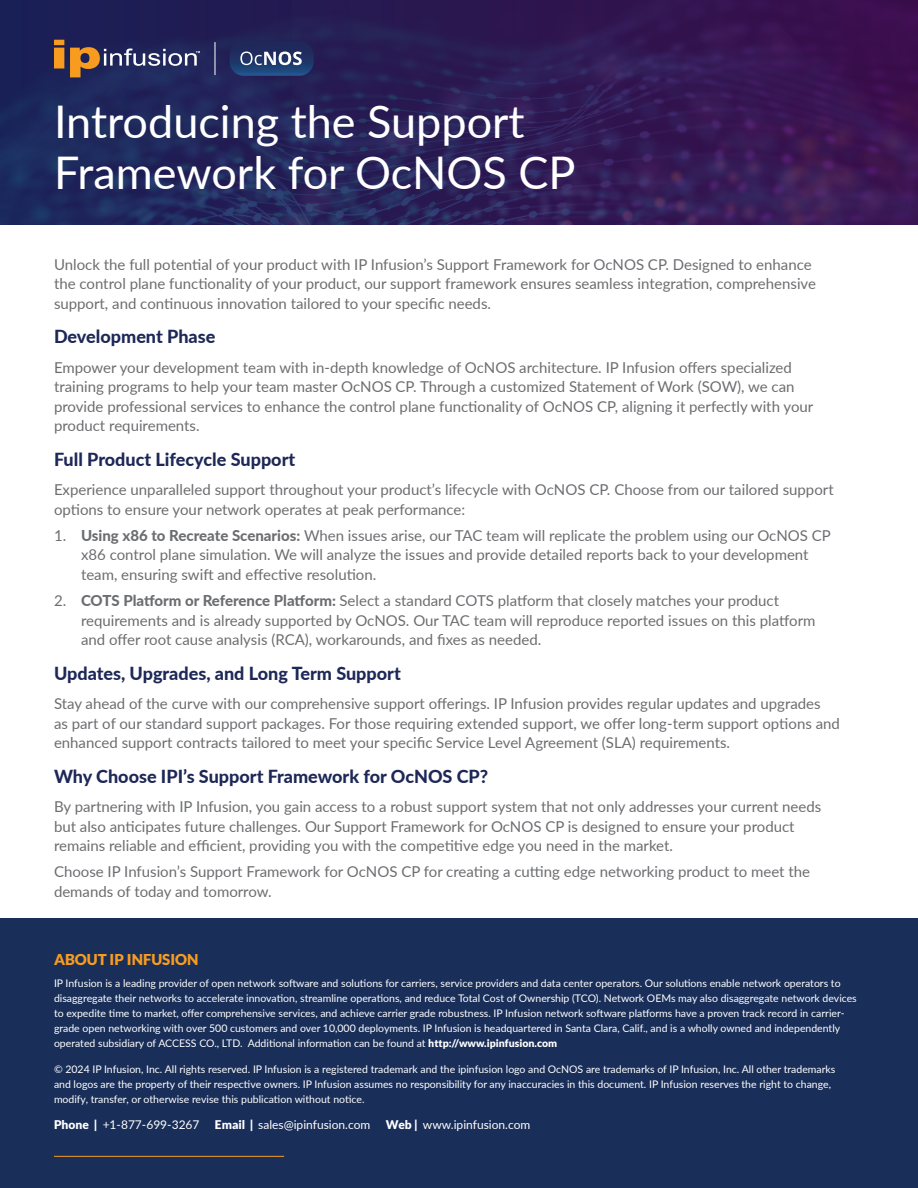
<style>
.page{position:relative;width:918px;height:1188px;background:#fff}
.page>*{position:absolute;margin:0;border:0;box-sizing:border-box;transform-origin:0 0}
.t1{font:45px/51px "Lato";color:#fff}
.t2{font:800 18px "Lato";color:#1e2857}
.t3{font:15px/19.5px "Lato";color:#6c6d70}
.t4{font:900 15px "Lato";color:#f89c20}
.t5{font:12px "Lato";color:#fff}
.t6{font:10.5px/15px "Lato";color:#fff}
.s1{font-weight:800}
.s2{font-weight:900}
</style>
<div class="page">
<svg style="left:0;top:0;width:918px;height:225px;background:#2c1e57"></svg>
<hr style="left:215px;top:42px;width:1px;height:33px;background:#fff">
<svg style="left:230px;top:41px;width:84px;height:35px;background:#394c79"></svg>
<svg style="left:54px;top:40px;width:10px;height:28px"></svg>
<svg style="left:70px;top:47px;width:130px;height:30px;background:#5c5467"></svg>
<div style="left:0;top:918px;width:918px;height:270px;background:#192e58"></div>
<hr style="left:54px;top:1156px;width:230px;height:1px;background:#f89c20">
<p class="t1" style="left:54px;top:94px;width:523px">Introducing the Support<br>Framework for OcNOS CP</p>
<p class="t3" style="left:54px;top:254px;width:764px">Unlock the full potential of your product with IP Infusion’s Support Framework for OcNOS CP. Designed to enhance the control plane functionality of your product, our support framework ensures seamless integration, comprehensive support, and continuous innovation tailored to your specific needs.</p>
<p class="t2" style="left:54px;top:323px;width:163px">Development Phase</p>
<p class="t3" style="left:54px;top:357px;width:761px">Empower your development team with in-depth knowledge of OcNOS architecture. IP Infusion offers specialized training programs to help your team master OcNOS CP. Through a customized Statement of Work (SOW), we can provide professional services to enhance the control plane functionality of OcNOS CP, aligning it perfectly with your product requirements.</p>
<p class="t2" style="left:54px;top:446px;width:243px">Full Product Lifecycle Support</p>
<p class="t3" style="left:54px;top:479px;width:781px">Experience unparalleled support throughout your product’s lifecycle with OcNOS CP. Choose from our tailored support options to ensure your network operates at peak performance:</p>
<p class="t3" style="left:81px;top:525px;width:751px;text-indent:-27px">1. <span class="s1">Using x86 to Recreate Scenarios:</span> When issues arise, our TAC team will replicate the problem using our OcNOS CP x86 control plane simulation. We will analyze the issues and provide detailed reports back to your development team, ensuring swift and effective resolution.</p>
<p class="t3" style="left:81px;top:590px;width:736px;text-indent:-27px">2. <span class="s1">COTS Platform or Reference Platform:</span> Select a standard COTS platform that closely matches your product requirements and is already supported by OcNOS. Our TAC team will reproduce reported issues on this platform and offer root cause analysis (RCA), workarounds, and fixes as needed.</p>
<p class="t2" style="left:54px;top:660px;width:348px">Updates, Upgrades, and Long Term Support</p>
<p class="t3" style="left:54px;top:693px;width:787px">Stay ahead of the curve with our comprehensive support offerings. IP Infusion provides regular updates and upgrades<br>as part of our standard support packages. For those requiring extended support, we offer long-term support options and enhanced support contracts tailored to meet your specific Service Level Agreement (SLA) requirements.</p>
<p class="t2" style="left:54px;top:763px;width:436px">Why Choose IPI’s Support Framework for OcNOS CP?</p>
<p class="t3" style="left:54px;top:796px;width:769px">By partnering with IP Infusion, you gain access to a robust support system that not only addresses your current needs but also anticipates future challenges. Our Support Framework for OcNOS CP is designed to ensure your product remains reliable and efficient, providing you with the competitive edge you need in the market.</p>
<p class="t3" style="left:54px;top:862px;width:758px">Choose IP Infusion’s Support Framework for OcNOS CP for creating a cutting edge networking product to meet the demands of today and tomorrow.</p>
<p class="t4" style="left:54px;top:951px;width:146px">ABOUT IP INFUSION</p>
<p class="t6" style="left:54px;top:975px;width:804px">IP Infusion is a leading provider of open network software and solutions for carriers, service providers and data center operators. Our solutions enable network operators to disaggregate their networks to accelerate innovation, streamline operations, and reduce Total Cost of Ownership (TCO). Network OEMs may also disaggregate network devices to expedite time to market, offer comprehensive services, and achieve carrier grade robustness. IP Infusion network software platforms have a proven track record in carrier&shy;grade open networking with over 500 customers and over 10,000 deployments. IP Infusion is headquartered in Santa Clara, Calif., and is a wholly owned and independently operated subsidiary of ACCESS CO., LTD. Additional information can be found at <span class="s2">http://www.ipinfusion.com</span></p>
<p class="t6" style="left:54px;top:1061px;width:783px">© 2024 IP Infusion, Inc. All rights reserved. IP Infusion is a registered trademark and the ipinfusion logo and OcNOS are trademarks of IP Infusion, Inc. All other trademarks and logos are the property of their respective owners. IP Infusion assumes no responsibility for any inaccuracies in this document. IP Infusion reserves the right to change, modify, transfer, or otherwise revise this publication without notice.</p>
<p class="t5" style="left:54px;top:1116px;width:147px"><span class="s2">Phone |</span> +1-877-699-3267</p>
<p class="t5" style="left:215px;top:1116px;width:157px"><span class="s2">Email |</span> sales@ipinfusion.com</p>
<p class="t5" style="left:386px;top:1116px;width:146px"><span class="s2">Web |</span> www.ipinfusion.com</p>
</div>
